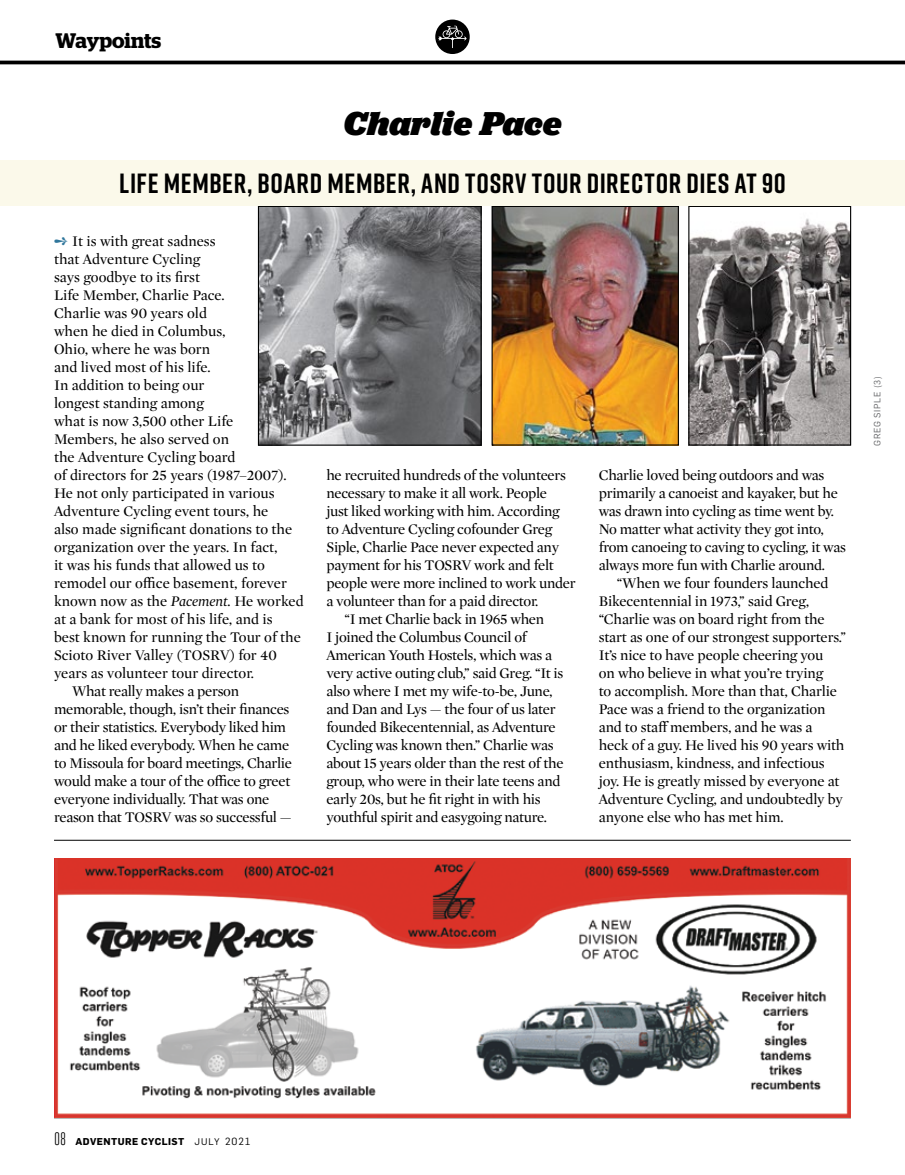
<style>
.page{position:relative;width:905px;height:1175px;background:#fff}
.page>*{position:absolute;margin:0;border:0;box-sizing:border-box;transform-origin:0 0}
.t1{font:italic 900 34.5px "Jubilat";color:#000}
.t2{font:700 27.75px "Rift";letter-spacing:.025em;color:#000}
.t3{font:600 21px "Stag";color:#000}
.t4{font:15px/18px "Mercury Display";letter-spacing:-.02em;color:#000}
.t5{font:15px "Mercury Display";color:#000}
.t6{font:700 9.75px "Flama";letter-spacing:.05em;color:#000}
.t7{font:9px "Flama";letter-spacing:.08em;color:#636466}
.s1{color:#30779c}
.s2{font-style:italic}
.s3{font-family:"Heroic Condensed";font-weight:400;font-size:18px}
.s4{font-weight:400;font-size:9.45px}
.s5{font-weight:400;font-size:10.2px}
</style>
<div class="page">
<hr style="left:54px;top:1117px;width:796px;height:1px;background:#000">
<div style="left:435px;top:20px;width:34px;height:34px;background:#000;border-radius:50%"></div>
<svg style="left:438px;top:25px;width:29px;height:23px"></svg>
<hr style="left:0;top:61px;width:904px;height:3px;background:#000">
<hr style="left:54px;top:840px;width:796px;height:1px;background:#000">
<img style="left:54px;top:858px;width:796px;height:259px">
<img style="left:493px;top:208px;width:184px;height:235px">
<div style="left:491px;top:206px;width:188px;height:239px;border:1px solid #000101"></div>
<img style="left:260px;top:208px;width:219px;height:236px">
<div style="left:258px;top:206px;width:223px;height:240px;border:1px solid #000101"></div>
<img style="left:690px;top:218px;width:159px;height:225px">
<div style="left:688px;top:206px;width:163px;height:239px;border:1px solid #000101"></div>
<div style="left:0;top:160px;width:904px;height:46px;background:#fbf9ea"></div>
<h3 class="t3" style="left:56px;top:28px;width:107px">Waypoints</h3>
<h1 class="t1" style="left:343px;top:101px;width:220px">Charlie Pace</h1>
<h2 class="t2" style="left:119px;top:163px;width:668px">LIFE MEMBER, BOARD MEMBER, AND TOSRV TOUR DIRECTOR DIES AT 90</h2>
<p class="t5" style="left:54px;top:231px;width:163px"><span class="s1">➺</span> It is with great sadness</p>
<p class="t5" style="left:54px;top:249px;width:148px">that Adventure Cycling</p>
<p class="t5" style="left:54px;top:267px;width:147px">says goodbye to its first</p>
<p class="t5" style="left:54px;top:285px;width:172px">Life Member, Charlie Pace.</p>
<p class="t5" style="left:54px;top:303px;width:154px">Charlie was 90 years old</p>
<p class="t5" style="left:54px;top:321px;width:173px">when he died in Columbus,</p>
<p class="t5" style="left:54px;top:339px;width:158px">Ohio, where he was born</p>
<p class="t5" style="left:54px;top:357px;width:158px">and lived most of his life.</p>
<p class="t5" style="left:54px;top:375px;width:152px">In addition to being our</p>
<p class="t5" style="left:54px;top:393px;width:151px">longest standing among</p>
<p class="t5" style="left:54px;top:411px;width:181px">what is now 3,500 other Life</p>
<p class="t5" style="left:54px;top:429px;width:176px">Members, he also served on</p>
<p class="t5" style="left:54px;top:447px;width:183px">the Adventure Cycling board</p>
<p class="t5" style="left:54px;top:465px;width:234px">of directors for 25 years (1987–2007).</p>
<p class="t5" style="left:54px;top:483px;width:222px">He not only participated in various</p>
<p class="t5" style="left:54px;top:501px;width:216px">Adventure Cycling event tours, he</p>
<p class="t5" style="left:54px;top:519px;width:240px">also made significant donations to the</p>
<p class="t5" style="left:54px;top:537px;width:225px">organization over the years. In fact,</p>
<p class="t5" style="left:54px;top:555px;width:212px">it was his funds that allowed us to</p>
<p class="t5" style="left:54px;top:573px;width:234px">remodel our office basement, forever</p>
<p class="t5" style="left:54px;top:591px;width:251px">known now as the <span class="s2">Pacement.</span> He worked</p>
<p class="t5" style="left:54px;top:609px;width:220px">at a bank for most of his life, and is</p>
<p class="t5" style="left:54px;top:627px;width:248px">best known for running the Tour of the</p>
<p class="t5" style="left:54px;top:645px;width:224px">Scioto River Valley (TOSRV) for 40</p>
<p class="t5" style="left:54px;top:663px;width:201px">years as volunteer tour director.</p>
<p class="t4" style="left:72px;top:681px;width:168px">What really makes a person</p>
<p class="t4" style="left:54px;top:699px;width:237px">memorable, though, isn’t their finances</p>
<p class="t4" style="left:54px;top:717px;width:233px">or their statistics. Everybody liked him</p>
<p class="t4" style="left:54px;top:735px;width:237px">and he liked everybody. When he came</p>
<p class="t4" style="left:54px;top:753px;width:239px">to Missoula for board meetings, Charlie</p>
<p class="t4" style="left:54px;top:771px;width:238px">would make a tour of the office to greet</p>
<p class="t4" style="left:54px;top:789px;width:217px">everyone individually. That was one</p>
<p class="t4" style="left:54px;top:807px;width:239px">reason that TOSRV was so successful —</p>
<p class="t4" style="left:326px;top:465px;width:241px">he recruited hundreds of the volunteers</p>
<p class="t4" style="left:326px;top:483px;width:222px">necessary to make it all work. People</p>
<p class="t4" style="left:326px;top:501px;width:235px">just liked working with him. According</p>
<p class="t4" style="left:326px;top:519px;width:227px">to Adventure Cycling cofounder Greg</p>
<p class="t4" style="left:326px;top:537px;width:234px">Siple, Charlie Pace never expected any</p>
<p class="t4" style="left:326px;top:555px;width:229px">payment for his TOSRV work and felt</p>
<p class="t4" style="left:326px;top:573px;width:251px">people were more inclined to work under</p>
<p class="t4" style="left:326px;top:591px;width:213px">a volunteer than for a paid director.</p>
<p class="t4" style="left:344px;top:609px;width:201px">“I met Charlie back in 1965 when</p>
<p class="t4" style="left:326px;top:627px;width:202px">I joined the Columbus Council of</p>
<p class="t4" style="left:326px;top:645px;width:227px">American Youth Hostels, which was a</p>
<p class="t4" style="left:326px;top:663px;width:238px">very active outing club,” said Greg. “It is</p>
<p class="t4" style="left:326px;top:681px;width:228px">also where I met my wife-to-be, June,</p>
<p class="t4" style="left:326px;top:699px;width:231px">and Dan and Lys — the four of us later</p>
<p class="t4" style="left:326px;top:717px;width:231px">founded Bikecentennial, as Adventure</p>
<p class="t4" style="left:326px;top:735px;width:229px">Cycling was known then.” Charlie was</p>
<p class="t4" style="left:326px;top:753px;width:239px">about 15 years older than the rest of the</p>
<p class="t4" style="left:326px;top:771px;width:235px">group, who were in their late teens and</p>
<p class="t4" style="left:326px;top:789px;width:216px">early 20s, but he fit right in with his</p>
<p class="t4" style="left:326px;top:807px;width:222px">youthful spirit and easygoing nature.</p>
<p class="t4" style="left:599px;top:465px;width:248px">Charlie loved being outdoors and was primarily a canoeist and kayaker, but he was drawn into cycling as time went by.<br>No matter what activity they got into, from canoeing to caving to cycling, it was always more fun with Charlie around.</p>
<p class="t4" style="left:599px;top:573px;width:249px;text-indent:18px">“When we four founders launched Bikecentennial in 1973,” said Greg, “Charlie was on board right from the start as one of our strongest supporters.” It’s nice to have people cheering you<br>on who believe in what you’re trying<br>to accomplish. More than that, Charlie Pace was a friend to the organization and to staff members, and he was a heck of a guy. He lived his 90 years with enthusiasm, kindness, and infectious joy. He is greatly missed by everyone at Adventure Cycling, and undoubtedly by anyone else who has met him.</p>
<p class="t7" style="left:871px;top:445px;width:70px;rotate:-90deg">GREG SIPLE (3)</p>
<p class="t6" style="left:54px;top:1134px;width:198px"><span class="s3">08</span> ADVENTURE CYCLIST <span class="s4">july</span> <span class="s5">2021</span></p>
</div>
